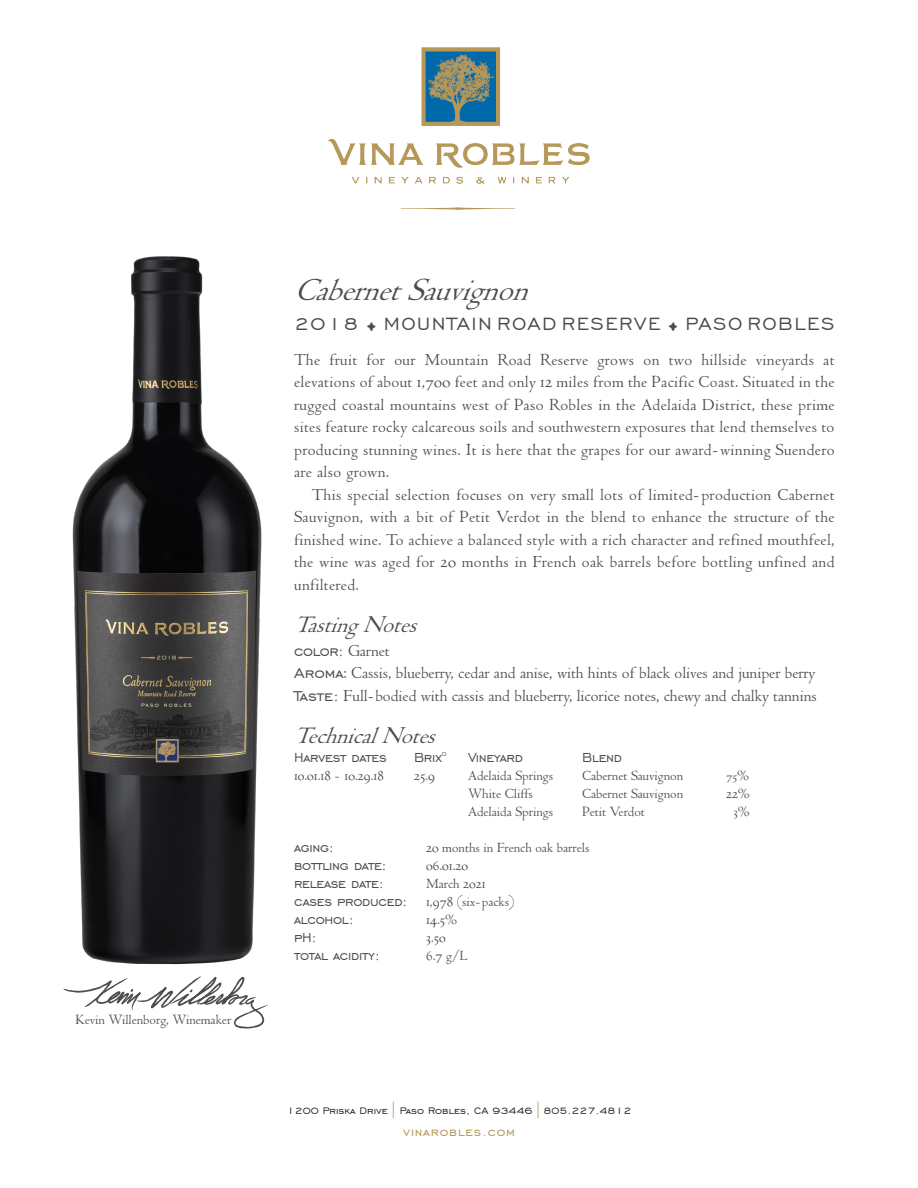
<style>
.page{position:relative;width:918px;height:1188px;background:#fff}
.page>*{position:absolute;margin:0;border:0;box-sizing:border-box;transform-origin:0 0}
.body_text{font:italic 34.5px "LTC Metropolitan";color:#4b4c4d}
.body_text-2{font:italic 25.5px "LTC Metropolitan";color:#4b4c4d}
.body_text-3{font:22.5px "Engravers Gothic BT";letter-spacing:.065em;color:#4b4c4d}
.body_text-4{font:18px/22.5px "LTC Metropolitan";color:#4b4c4d;text-align:justify}
.body_text-5{font:18px "Engravers Gothic BT";letter-spacing:-.02em;color:#4b4c4d;scale:.95 1}
.body_text-6{font:16.5px "Engravers Gothic BT";letter-spacing:-.02em;color:#4b4c4d;scale:.95 1}
.body_text-7{font:15px "LTC Metropolitan";color:#4b4c4d}
.t1{font:15px "Engravers Gothic BT";letter-spacing:.05em;color:#b39758}
.body_text-8{font:13.5px "LTC Metropolitan";color:#4b4c4d}
.body_text-9{font:12.15px "LTC Metropolitan";color:#4b4c4d;scale:1.11 1}
.t2{font:12px "Engravers Gothic BT";color:#231f20}
.s1{font-family:"Adobe Jenson Pro";font-size:31.5px}
.s2{font-family:"LTC Metropolitan"}
.s3{font-family:"Engravers Gothic BT"}
.s4{font-size:15px}
.s5{font-family:"Engravers Gothic BT";font-size:16.5px}
.s6{font-family:"Adobe Jenson Pro";font-size:15.9px;color:#b39758}
</style>
<div class="page">
<img style="left:72px;top:256px;width:190px;height:709px">
<svg style="left:401px;top:207px;width:114px;height:3px"></svg>
<img style="left:329px;top:48px;width:260px;height:136px">
<svg style="left:63px;top:976px;width:206px;height:53px"></svg>
<p class="body_text-7" style="left:76px;top:1012px;width:157px">Kevin Willenborg, Winemaker</p>
<p class="body_text" style="left:294px;top:272px;width:249px">CabernetSauvignon</p>
<p class="body_text-3" style="left:294px;top:312px;width:542px">2018 <span class="s1">•</span> MOUNTAIN ROAD RESERVE <span class="s1">•</span> PASO ROBLES</p>
<p class="body_text-4" style="left:294px;top:349px;width:542px">The fruit for our Mountain Road Reserve grows on two hillside vineyards at elevations of about 1,700 feet and only 12 miles from the Pacific Coast. Situated in the rugged coastal mountains west of Paso Robles in the Adelaida District, these prime sites feature rocky calcareous soils and southwestern exposures that lend themselves to producing stunning wines. It is here that the grapes for our award-winning Suendero are also grown.</p>
<p class="body_text-4" style="left:294px;top:484px;width:542px;text-indent:18px">This special selection focuses on very small lots of limited-production Cabernet Sauvignon, with a bit of Petit Verdot in the blend to enhance the structure of the finished wine. To achieve a balanced style with a rich character and refined mouthfeel, the wine was aged for 20 months in French oak barrels before bottling unfined and unfiltered.</p>
<p class="body_text-2" style="left:294px;top:611px;width:134px">TastingNotes</p>
<p class="body_text-5" style="left:294px;top:641px;width:102px">color: <span class="s2">Garnet</span></p>
<p class="body_text-4" style="left:294px;top:662px;width:523px"><span class="s3">Aroma</span>: Cassis, blueberry, cedar and anise, with hints of black olives and juniper berry</p>
<p class="body_text-4" style="left:294px;top:685px;width:524px"><span class="s3">Taste:</span> Full-bodied with cassis and blueberry, licorice notes, chewy and chalky tannins</p>
<p class="body_text-2" style="left:294px;top:722px;width:152px">TechnicalNotes</p>
<p class="body_text-6" style="left:294px;top:749px;width:99px">Harvest dates</p>
<p class="body_text-6" style="left:414px;top:749px;width:36px">Brix<sup>0</sup></p>
<p class="body_text-6" style="left:468px;top:749px;width:59px">Vineyard</p>
<p class="body_text-6" style="left:582px;top:749px;width:44px">Blend</p>
<p class="body_text-7" style="left:294px;top:768px;width:91px">10.01.18 - 10.29.18</p>
<p class="body_text-7" style="left:414px;top:768px;width:23px">25.9</p>
<p class="body_text-7" style="left:468px;top:768px;width:87px">Adelaida Springs</p>
<p class="body_text-7" style="left:582px;top:768px;width:103px">Cabernet Sauvignon</p>
<p class="body_text-9" style="left:726px;top:770px;width:22px">75<span class="s4">%</span></p>
<p class="body_text-7" style="left:468px;top:786px;width:66px">White Cliffs</p>
<p class="body_text-7" style="left:582px;top:786px;width:103px">Cabernet Sauvignon</p>
<p class="body_text-7" style="left:726px;top:786px;width:25px">22%</p>
<p class="body_text-7" style="left:468px;top:804px;width:87px">Adelaida Springs</p>
<p class="body_text-7" style="left:582px;top:804px;width:64px">Petit Verdot</p>
<p class="body_text-8" style="left:733px;top:805px;width:18px">3<span class="s4">%</span></p>
<p class="body_text-6" style="left:294px;top:839px;width:44px">aging:</p>
<p class="body_text-7" style="left:426px;top:840px;width:165px">20 months in French oak barrels</p>
<p class="body_text-6" style="left:294px;top:857px;width:99px">bottling date:</p>
<p class="body_text-7" style="left:426px;top:858px;width:43px">06.01.20</p>
<p class="body_text-6" style="left:294px;top:875px;width:96px">release date:</p>
<p class="body_text-7" style="left:426px;top:876px;width:61px">March 2021</p>
<p class="body_text-7" style="left:294px;top:894px;width:222px"><span class="s5">cases produced:</span> 1,978 (six-packs)</p>
<p class="body_text-6" style="left:294px;top:911px;width:64px">alcohol:</p>
<p class="body_text-7" style="left:426px;top:912px;width:33px">14.5%</p>
<p class="body_text-6" style="left:294px;top:929px;width:25px">pH:</p>
<p class="body_text-7" style="left:426px;top:930px;width:21px">3.50</p>
<p class="body_text-6" style="left:294px;top:947px;width:92px">total acidity:</p>
<p class="body_text-7" style="left:426px;top:948px;width:43px">6.7 g/L</p>
<p class="t2" style="left:287px;top:1104px;width:346px">1200 Priska Drive <span class="s6">|</span> Paso Robles, CA 93446 <span class="s6">|</span> 805.227.4812</p>
<p class="t1" style="left:403px;top:1124px;width:113px">vinarobles.com</p>
</div>
